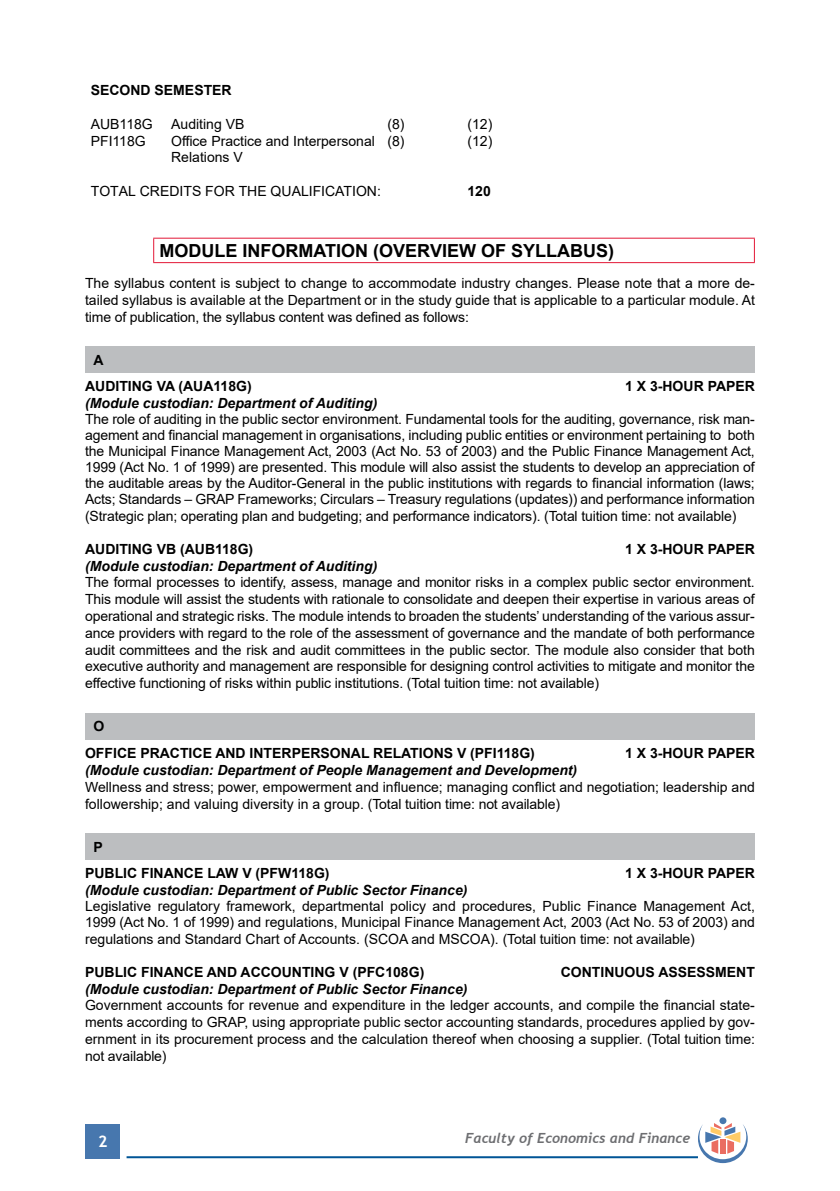
<style>
.page{position:relative;width:840px;height:1191px;background:#fff}
.page>*{position:absolute;margin:0;border:0;box-sizing:border-box;transform-origin:0 0}
.t1{font:700 18px "Arial";color:#000}
.t2{font:700 16px "Trebuchet MS";color:#fff}
.t3{font:14px/16.8px "Arial";color:#000;text-align:justify}
.t4{font:700 14px/26.8px "Arial";color:#000}
.t5{font:italic 700 14px "Arial";color:#000}
.t6{font:italic 700 14px "Trebuchet";color:#6d6e71}
</style>
<div class="page">
<div style="left:86px;top:1124px;width:34px;height:34px;background:#4777ae"></div>
<hr style="left:126px;top:1156px;width:571px;height:2px;background:#005596">
<div style="left:719px;top:1117px;width:7px;height:7px;background:#4777ae;border-radius:50%"></div>
<svg style="left:697px;top:1123px;width:50px;height:40px"></svg>
<hr style="left:153px;top:238px;width:601px;height:1px;background:#e31837">
<svg style="left:153px;top:239px;width:1px;height:23px"></svg>
<svg style="left:753px;top:239px;width:1px;height:23px"></svg>
<hr style="left:153px;top:262px;width:601px;height:1px;background:#e31837">
<div style="left:85px;top:346px;width:669px;height:26px;background:#bcbec0"></div>
<div style="left:85px;top:713px;width:669px;height:26px;background:#bcbec0"></div>
<div style="left:85px;top:833px;width:669px;height:26px;background:#bcbec0"></div>
<p class="t4" style="left:91px;top:77px;width:142px">SECOND SEMESTER</p>
<p class="t3" style="left:91px;top:115px;width:63px">AUB118G</p>
<p class="t3" style="left:171px;top:115px;width:75px">Auditing VB</p>
<p class="t3" style="left:387px;top:115px;width:19px">(8)</p>
<p class="t3" style="left:467px;top:115px;width:26px">(12)</p>
<p class="t3" style="left:91px;top:132px;width:56px">PFI118G</p>
<p class="t3" style="left:171px;top:132px;width:235px">Office Practice and Interpersonal (8)</p>
<p class="t3" style="left:467px;top:132px;width:26px">(12)</p>
<p class="t3" style="left:171px;top:149px;width:73px">Relations V</p>
<p class="t3" style="left:91px;top:183px;width:291px">TOTAL CREDITS FOR THE QUALIFICATION:</p>
<p class="t4" style="left:467px;top:178px;width:25px">120</p>
<p class="t1" style="left:159px;top:238px;width:456px">MODULE INFORMATION (OVERVIEW OF SYLLABUS)</p>
<p class="t3" style="left:85px;top:274px;width:671px">The syllabus content is subject to change to accommodate industry changes. Please note that a more de&shy;tailed syllabus is available at the Department or in the study guide that is applicable to a particular module. At time of publication, the syllabus content was defined as follows:</p>
<p class="t4" style="left:85px;top:346px;width:168px;text-indent:8px">A<br>AUDITING VA (AUA118G)</p>
<p class="t4" style="left:624px;top:373px;width:131px">1 X 3-HOUR PAPER</p>
<p class="t5" style="left:85px;top:394px;width:293px">(Module custodian: Department of Auditing)</p>
<p class="t3" style="left:85px;top:411px;width:671px;line-height:16.2px">The role of auditing in the public sector environment. Fundamental tools for the auditing, governance, risk man&shy;agement and financial management in organisations, including public entities or environment pertaining to both the Municipal Finance Management Act, 2003 (Act No. 53 of 2003) and the Public Finance Management Act, 1999 (Act No. 1 of 1999) are presented. This module will also assist the students to develop an appreciation of the auditable areas by the Auditor-General in the public institutions with regards to financial information (laws; Acts; Standards – GRAP Frameworks; Circulars – Treasury regulations (updates)) and performance information (Strategic plan; operating plan and budgeting; and performance indicators). (Total tuition time: not available)</p>
<p class="t4" style="left:85px;top:535px;width:170px">AUDITING VB (AUB118G)</p>
<p class="t4" style="left:624px;top:535px;width:131px">1 X 3-HOUR PAPER</p>
<p class="t5" style="left:85px;top:556px;width:293px">(Module custodian: Department of Auditing)</p>
<p class="t3" style="left:85px;top:574px;width:671px">The formal processes to identify, assess, manage and monitor risks in a complex public sector environment.<br>This module will assist the students with rationale to consolidate and deepen their expertise in various areas of operational and strategic risks. The module intends to broaden the students’ understanding of the various assur&shy;ance providers with regard to the role of the assessment of governance and the mandate of both performance audit committees and the risk and audit committees in the public sector. The module also consider that both executive authority and management are responsible for designing control activities to mitigate and monitor the effective functioning of risks within public institutions. (Total tuition time: not available)</p>
<p class="t4" style="left:85px;top:713px;width:451px;text-indent:8px">O<br>OFFICE PRACTICE AND INTERPERSONAL RELATIONS V (PFI118G)</p>
<p class="t4" style="left:624px;top:740px;width:131px">1 X 3-HOUR PAPER</p>
<p class="t5" style="left:85px;top:760px;width:493px">(Module custodian: Department of People Management and Development)</p>
<p class="t3" style="left:85px;top:778px;width:671px">Wellness and stress; power, empowerment and influence; managing conflict and negotiation; leadership and followership; and valuing diversity in a group. (Total tuition time: not available)</p>
<p class="t4" style="left:85px;top:833px;width:246px;text-indent:8px">P<br>PUBLIC FINANCE LAW V (PFW118G)</p>
<p class="t4" style="left:624px;top:860px;width:131px">1 X 3-HOUR PAPER</p>
<p class="t5" style="left:85px;top:881px;width:383px">(Module custodian: Department of Public Sector Finance)</p>
<p class="t3" style="left:85px;top:898px;width:671px">Legislative regulatory framework, departmental policy and procedures, Public Finance Management Act, 1999 (Act No. 1 of 1999) and regulations, Municipal Finance Management Act, 2003 (Act No. 53 of 2003) and regulations and Standard Chart of Accounts. (SCOA and MSCOA). (Total tuition time: not available)</p>
<p class="t4" style="left:85px;top:958px;width:340px">PUBLIC FINANCE AND ACCOUNTING V (PFC108G)</p>
<p class="t4" style="left:560px;top:958px;width:195px">CONTINUOUS ASSESSMENT</p>
<p class="t5" style="left:85px;top:979px;width:383px">(Module custodian: Department of Public Sector Finance)</p>
<p class="t3" style="left:85px;top:997px;width:671px">Government accounts for revenue and expenditure in the ledger accounts, and compile the financial state&shy;ments according to GRAP, using appropriate public sector accounting standards, procedures applied by gov&shy;ernment in its procurement process and the calculation thereof when choosing a supplier. (Total tuition time: not available)</p>
<p class="t2" style="left:98px;top:1131px;width:11px">2</p>
<p class="t6" style="left:465px;top:1129px;width:226px">Faculty of Economics and Finance</p>
</div>
